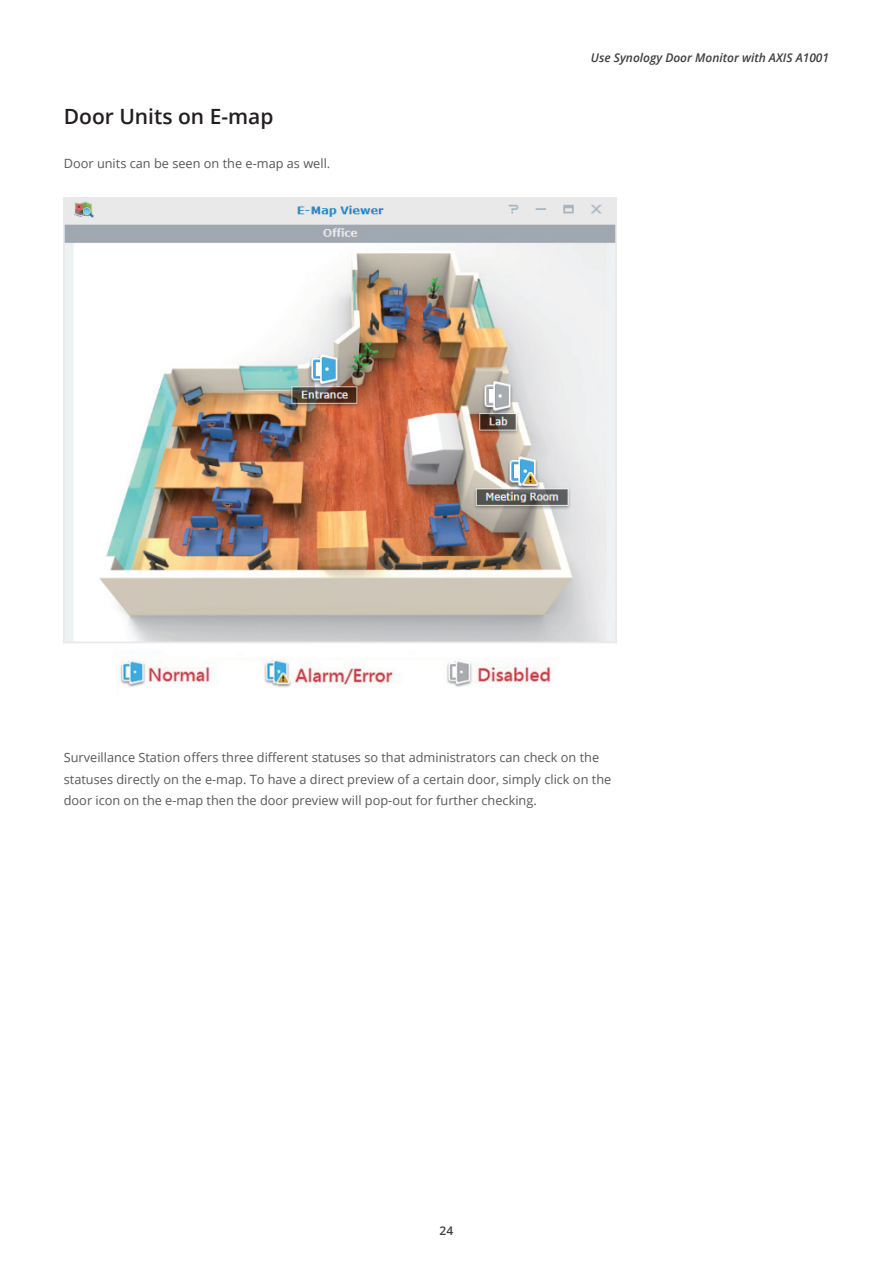
<style>
.page{position:relative;width:893px;height:1263px;background:#fff}
.page>*{position:absolute;margin:0;border:0;box-sizing:border-box;transform-origin:0 0}
.t1{font:600 21px "Open Sans";color:#231f20}
.t2{font:12.75px/21.3px "Open Sans";color:#57585a}
.t3{font:italic 600 12px "Open Sans";color:#3e3e3f}
.t4{font:600 12px "Open Sans";color:#3e3e3f}
</style>
<div class="page">
<img style="left:64px;top:197px;width:553px;height:490px">
<h1 class="t1" style="left:64px;top:102px;width:211px">Door Units on E-map</h1>
<p class="t2" style="left:64px;top:152px;width:268px">Door units can be seen on the e-map as well.</p>
<p class="t3" style="left:591px;top:49px;width:240px">Use Synology Door Monitor with AXIS A1001</p>
<p class="t2" style="left:64px;top:747px;width:549px">Surveillance Station offers three different statuses so that administrators can check on the statuses directly on the e-map. To have a direct preview of a certain door, simply click on the door icon on the e-map then the door preview will pop-out for further checking.</p>
<p class="t4" style="left:440px;top:1223px;width:15px">24</p>
</div>
